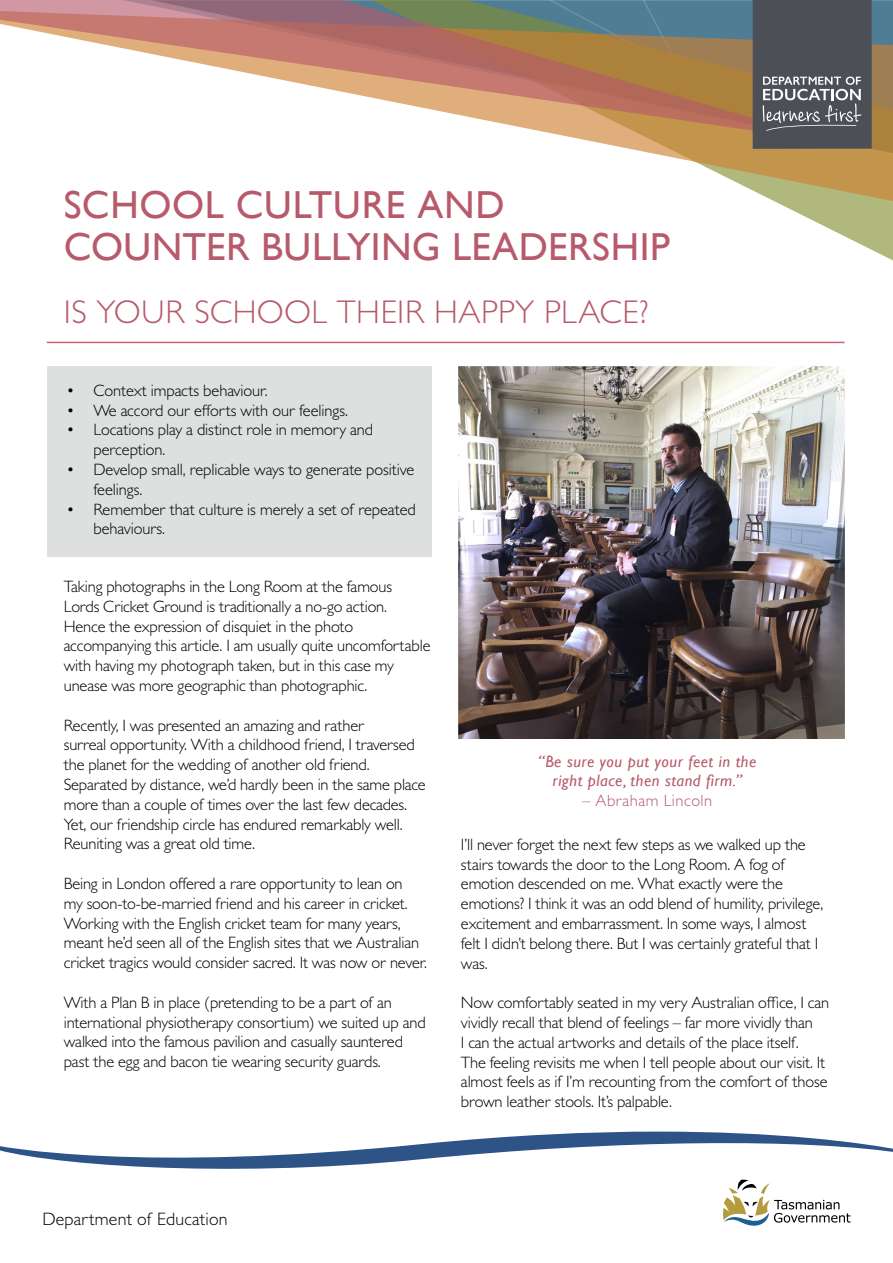
<style>
.page{position:relative;width:893px;height:1263px;background:#fff}
.page>*{position:absolute;margin:0;border:0;box-sizing:border-box;transform-origin:0 0}
.t1{font:39px "Gill Sans";letter-spacing:.015em;color:#b75a6b}
.t2{font:300 33px "Gill Sans MT Std";letter-spacing:.015em;color:#b75a6b}
.t3{font:300 18px "Gill Sans MT Std";letter-spacing:.01em;color:#000001}
.t4{font:300 16.5px/19.8px "Gill Sans MT Std";letter-spacing:-.01em;color:#000001}
.t5{font:italic 16.5px "Gill Sans";letter-spacing:.03em;color:#b75a6b}
.t6{font:300 16.5px "Gill Sans MT Std";letter-spacing:.03em;color:#b75a6b}
</style>
<div class="page">
<div style="left:48px;top:367px;width:384px;height:190px;background:#dde0df"></div>
<img style="left:459px;top:367px;width:385px;height:372px">
<hr style="left:47px;top:342px;width:797px;height:1px;background:#d05e70">
<svg style="left:0;top:1131px;width:893px;height:95px"></svg>
<svg style="left:778px;top:0;width:115px;height:261px"></svg>
<svg style="left:606px;top:11px;width:287px;height:192px"></svg>
<svg style="left:0;top:0;width:753px;height:144px"></svg>
<svg style="left:753px;top:0;width:119px;height:149px;background:#595b62"></svg>
<p class="t1" style="left:64px;top:182px;width:442px">SCHOOL CULTURE AND</p>
<p class="t1" style="left:64px;top:224px;width:608px">COUNTER BULLYING LEADERSHIP</p>
<p class="t2" style="left:64px;top:292px;width:587px">IS YOUR SCHOOL THEIR HAPPY PLACE?</p>
<p class="t4" style="left:67px;top:380px;width:203px">• Context impacts behaviour.</p>
<p class="t4" style="left:67px;top:400px;width:283px">• We accord our efforts with our feelings.</p>
<p class="t4" style="left:94px;top:420px;width:281px;text-indent:-27px">• Locations play a distinct role in memory and perception.</p>
<p class="t4" style="left:94px;top:459px;width:322px;text-indent:-27px">• Develop small, replicable ways to generate positive feelings.</p>
<p class="t4" style="left:94px;top:499px;width:324px;text-indent:-27px">• Remember that culture is merely a set of repeated behaviours.</p>
<p class="t4" style="left:64px;top:576px;width:330px">Taking photographs in the Long Room at the famous</p>
<p class="t4" style="left:64px;top:596px;width:325px">Lords Cricket Ground is traditionally a no-go action.</p>
<p class="t4" style="left:64px;top:616px;width:368px">Hence the expression of disquiet in the photo accompanying this article. I am usually quite uncomfortable with having my photograph taken, but in this case my unease was more geographic than photographic.</p>
<p class="t4" style="left:64px;top:715px;width:302px">Recently, I was presented an amazing and rather</p>
<p class="t4" style="left:64px;top:735px;width:364px">surreal opportunity. With a childhood friend, I traversed the planet for the wedding of another old friend.<br>Separated by distance, we’d hardly been in the same place more than a couple of times over the last few decades.<br>Yet, our friendship circle has endured remarkably well.<br>Reuniting was a great old time.</p>
<p class="t4" style="left:64px;top:873px;width:365px">Being in London offered a rare opportunity to lean on<br>my soon-to-be-married friend and his career in cricket.<br>Working with the English cricket team for many years, meant he’d seen all of the English sites that we Australian cricket tragics would consider sacred. It was now or never.</p>
<p class="t4" style="left:64px;top:992px;width:363px">With a Plan B in place (pretending to be a part of an international physiotherapy consortium) we suited up and walked into the famous pavilion and casually sauntered past the egg and bacon tie wearing security guards.</p>
<p class="t5" style="left:538px;top:751px;width:220px">“Be sure you put your feet in the</p>
<p class="t5" style="left:552px;top:771px;width:191px">right place, then stand firm.”</p>
<p class="t6" style="left:582px;top:791px;width:132px">– Abraham Lincoln</p>
<p class="t4" style="left:461px;top:834px;width:346px">I’ll never forget the next few steps as we walked up the</p>
<p class="t4" style="left:461px;top:854px;width:364px">stairs towards the door to the Long Room. A fog of emotion descended on me. What exactly were the emotions? I think it was an odd blend of humility, privilege, excitement and embarrassment. In some ways, I almost felt I didn’t belong there. But I was certainly grateful that I was.</p>
<p class="t4" style="left:461px;top:992px;width:370px">Now comfortably seated in my very Australian office, I can vividly recall that blend of feelings – far more vividly than<br>I can the actual artworks and details of the place itself.<br>The feeling revisits me when I tell people about our visit. It almost feels as if I’m recounting from the comfort of those brown leather stools. It’s palpable.</p>
<p class="t3" style="left:43px;top:1208px;width:187px">Department of Education</p>
</div>
